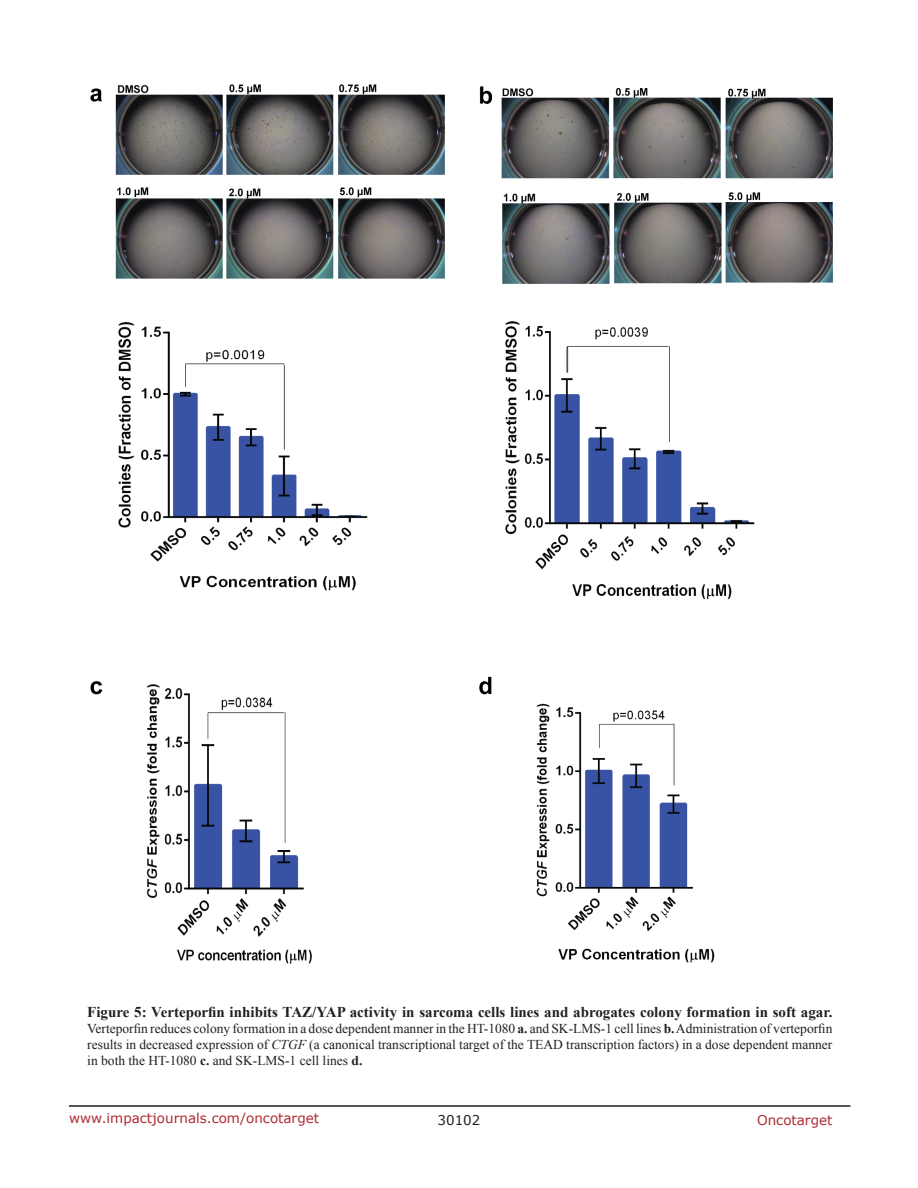
<style>
.page{position:relative;width:918px;height:1188px;background:#fff}
.page>*{position:absolute;margin:0;border:0;box-sizing:border-box;transform-origin:0 0}
.FigureText{font:700 15px "Times New Roman";color:#221f22}
.FigureText-2{font:13.5px/16.2px "Times New Roman";color:#221f22;text-align:justify}
.t1{font:13.5px "Verdana";color:#ac2b31}
.t2{font:13.5px "Verdana";color:#221f22}
.s1{font-weight:700}
.s2{font-style:italic}
</style>
<div class="page">
<hr style="left:69px;top:1105px;width:781px;height:2px;background:#231f20">
<img style="left:90px;top:84px;width:742px;height:880px">
<p class="FigureText" style="left:87px;top:1001px;width:747px">Figure 5: Verteporfin inhibits TAZ/YAP activity in sarcoma cells lines and abrogates colony formation in soft agar.</p>
<p class="FigureText-2" style="left:87px;top:1020px;width:747px">Verteporfin reduces colony formation in a dose dependent manner in the HT-1080 <span class="s1">a.</span> and SK-LMS-1 cell lines <span class="s1">b.</span> Administration of verteporfin results in decreased expression of <span class="s2">CTGF</span> (a canonical transcriptional target of the TEAD transcription factors) in a dose dependent manner in both the HT-1080 <span class="s1">c.</span> and SK-LMS-1 cell lines <span class="s1">d.</span></p>
<p class="t1" style="left:69px;top:1109px;width:252px">www.impactjournals.com/oncotarget</p>
<p class="t2" style="left:438px;top:1111px;width:44px">30102</p>
<p class="t1" style="left:757px;top:1111px;width:77px">Oncotarget</p>
</div>
